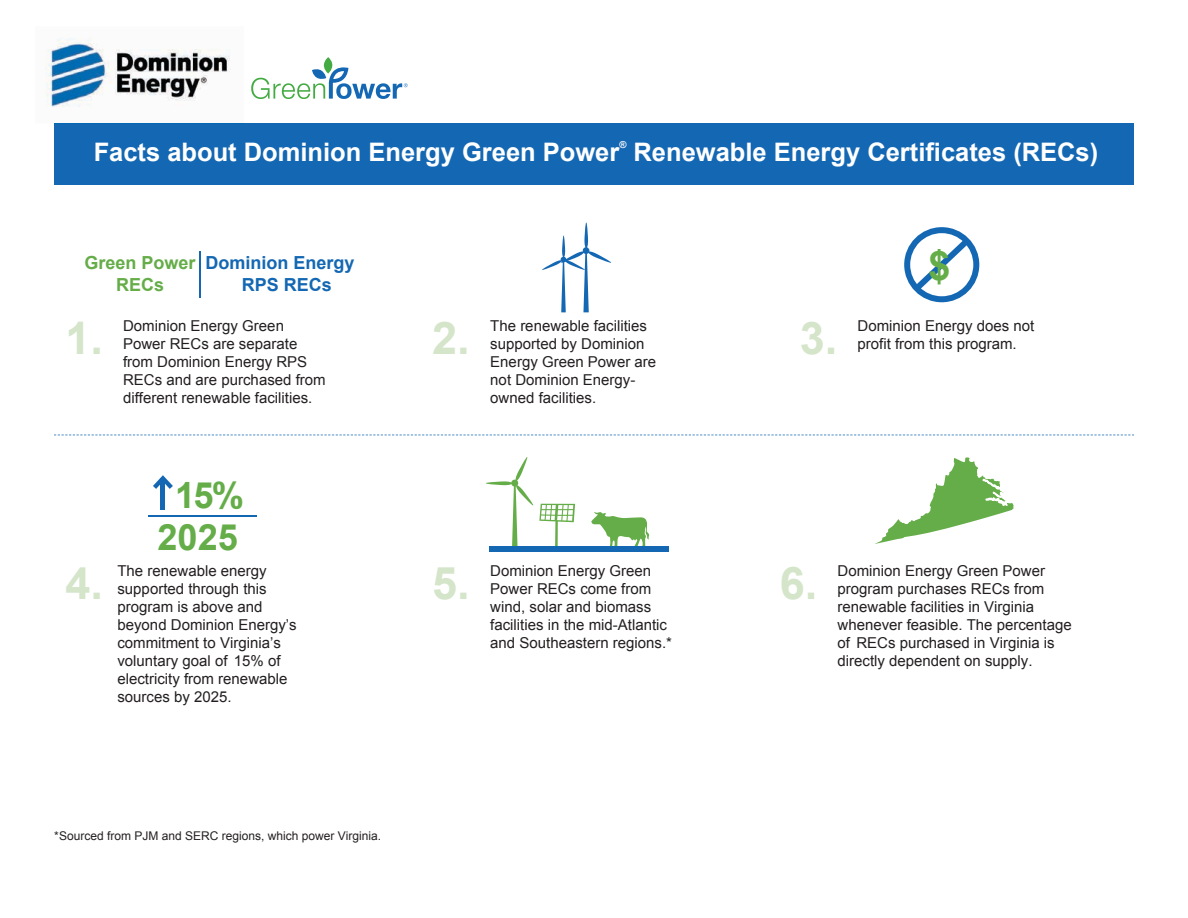
<style>
.page{position:relative;width:1188px;height:918px;background:#fff}
.page>*{position:absolute;margin:0;border:0;box-sizing:border-box;transform-origin:0 0}
.t1{font:700 45px "Arial";color:#d4e5ca}
.t2{font:700 40.5px "Arial";color:#65ad48}
.t3{font:700 36.3px/42.6px "Arial";color:#65ad48;text-align:center}
.t4{font:700 25.5px "Arial";color:#fff}
.t5{font:700 18px/21.6px "Arial";color:#65ad48}
.t6{font:700 18px "Arial";color:#1468b3}
.t7{font:15px/18px "Arial";color:#231f20;text-align:justify}
.t8{font:12px "Arial";color:#231f20}
.t9{font:700 9.6px "Arial";color:#fff}
.s1{color:#1468b3}
</style>
<div class="page">
<svg style="left:251px;top:57px;width:157px;height:42px"></svg>
<div style="left:54px;top:123px;width:1080px;height:62px;background:#1468b3"></div>
<svg style="left:54px;top:435px;width:1080px;height:1px"></svg>
<svg style="left:486px;top:457px;width:89px;height:90px"></svg>
<svg style="left:591px;top:512px;width:58px;height:35px"></svg>
<div style="left:489px;top:547px;width:179px;height:5px;background:#1468b3"></div>
<hr style="left:161px;top:478px;width:4px;height:31px;background:#1468b3">
<svg style="left:153px;top:475px;width:20px;height:14px"></svg>
<hr style="left:149px;top:516px;width:108px;height:1px;background:#1468b3">
<svg style="left:904px;top:227px;width:75px;height:75px"></svg>
<hr style="left:199px;top:251px;width:2px;height:47px;background:#1468b3">
<svg style="left:542px;top:223px;width:69px;height:89px"></svg>
<svg style="left:875px;top:457px;width:139px;height:87px"></svg>
<img style="left:45px;top:37px;width:186px;height:70px">
<h1 class="t4" style="left:94px;top:135px;width:527px">Facts about Dominion Energy Green Power</h1>
<h1 class="t9" style="left:619px;top:139px;width:9px">®</h1>
<h1 class="t4" style="left:634px;top:135px;width:466px">Renewable Energy Certificates (RECs)</h1>
<p class="t5" style="left:116px;top:253px;width:240px;text-indent:-32px">Green Power <span class="s1">Dominion Energy<br></span>RECs</p>
<p class="t6" style="left:242px;top:273px;width:92px">RPS RECs</p>
<p class="t2" style="left:928px;top:239px;width:24px">$</p>
<p class="t1" style="left:65px;top:309px;width:39px">1.</p>
<p class="t7" style="left:123px;top:317px;width:162px">Dominion Energy Green</p>
<p class="t7" style="left:490px;top:317px;width:158px">The renewable facilities</p>
<p class="t7" style="left:858px;top:317px;width:178px">Dominion Energy does not</p>
<p class="t1" style="left:432px;top:309px;width:39px">2.</p>
<p class="t1" style="left:800px;top:309px;width:39px">3.</p>
<p class="t7" style="left:123px;top:335px;width:176px">Power RECs are separate</p>
<p class="t7" style="left:490px;top:335px;width:156px">supported by Dominion</p>
<p class="t7" style="left:858px;top:335px;width:161px">profit from this program.</p>
<p class="t7" style="left:123px;top:353px;width:186px">from Dominion Energy RPS</p>
<p class="t7" style="left:490px;top:353px;width:167px">Energy Green Power are</p>
<p class="t7" style="left:123px;top:371px;width:204px">RECs and are purchased from</p>
<p class="t7" style="left:490px;top:371px;width:147px">not Dominion Energy-</p>
<p class="t7" style="left:123px;top:389px;width:191px">different renewable facilities.</p>
<p class="t7" style="left:490px;top:389px;width:107px">owned facilities.</p>
<p class="t3" style="left:157px;top:475px;width:88px">15%<br>2025</p>
<p class="t1" style="left:65px;top:554px;width:39px">4.</p>
<p class="t7" style="left:117px;top:562px;width:151px">The renewable energy supported through this program is above and</p>
<p class="t1" style="left:432px;top:554px;width:39px">5.</p>
<p class="t7" style="left:490px;top:562px;width:162px">Dominion Energy Green Power RECs come from wind, solar and biomass</p>
<p class="t1" style="left:780px;top:554px;width:39px">6.</p>
<p class="t7" style="left:838px;top:562px;width:209px">Dominion Energy Green Power program purchases RECs from renewable facilities in Virginia</p>
<p class="t7" style="left:117px;top:616px;width:181px">beyond Dominion Energy’s</p>
<p class="t7" style="left:490px;top:616px;width:178px">facilities in the mid-Atlantic</p>
<p class="t7" style="left:838px;top:616px;width:236px">whenever feasible. The percentage</p>
<p class="t7" style="left:117px;top:634px;width:165px">commitment to Virginia’s</p>
<p class="t7" style="left:490px;top:634px;width:183px">and Southeastern regions.*</p>
<p class="t7" style="left:838px;top:634px;width:219px">of RECs purchased in Virginia is</p>
<p class="t7" style="left:117px;top:652px;width:165px">voluntary goal of 15% of</p>
<p class="t7" style="left:838px;top:652px;width:197px">directly dependent on supply.</p>
<p class="t7" style="left:117px;top:670px;width:172px">electricity from renewable sources by 2025.</p>
<p class="t8" style="left:54px;top:828px;width:329px">*Sourced from PJM and SERC regions, which power Virginia.</p>
</div>
